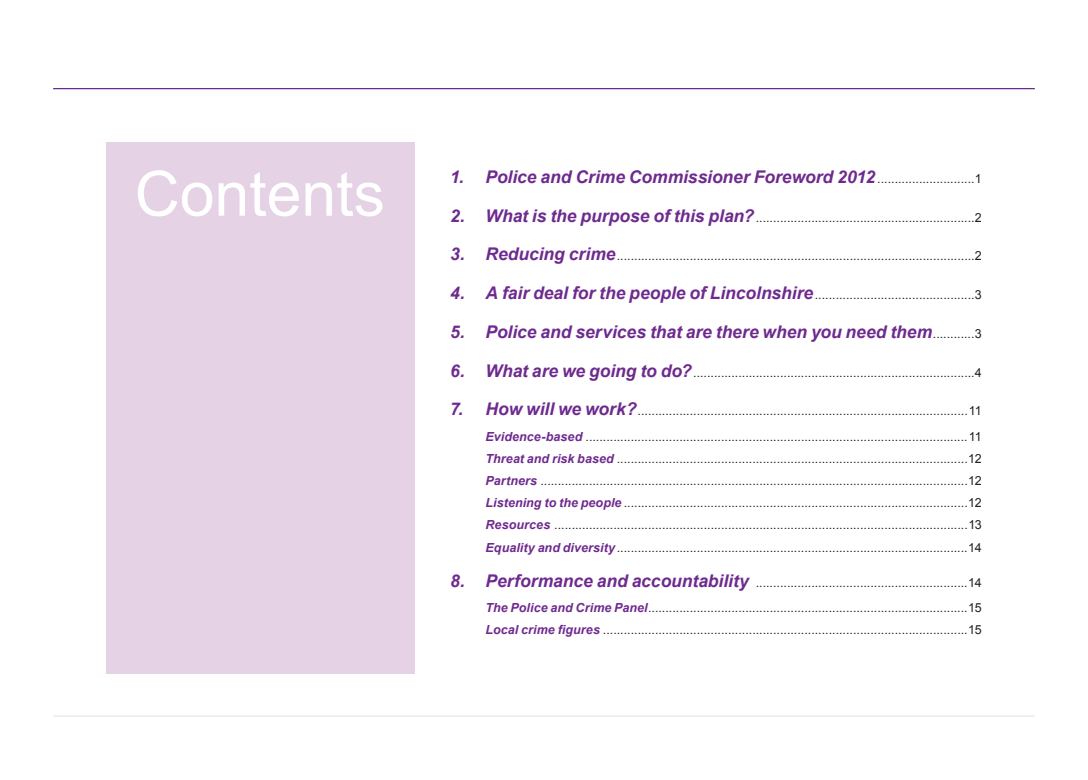
<style>
.page{position:relative;width:1088px;height:780px;background:#fff}
.page>*{position:absolute;margin:0;border:0;box-sizing:border-box;transform-origin:0 0}
.t1{font:62.5px "Arial";color:#fff}
.TOC_Heading_1{font:italic 700 17.5px "Arial";letter-spacing:-.005em;color:#6e2a8e}
.TOC_Heading_3{font:12.5px "Arial";letter-spacing:-.045em;color:#231f20}
.TOC_Heading_1-2{font:12.5px "Arial";color:#231f20}
.s1{font-weight:400;font-style:normal;font-size:12.5px;color:#231f20}
.s2{font-weight:700;font-style:italic;font-size:17.5px;color:#6e2a8e}
.s3{font-weight:700;font-style:italic;color:#6e2a8e}
</style>
<div class="page">
<hr style="left:53px;top:715px;width:982px;height:1px;background:#ece2ee">
<hr style="left:53px;top:88px;width:982px;height:1px;background:#6e2a8e">
<div style="left:106px;top:142px;width:309px;height:531px;background:#e5d3e5"></div>
<p class="t1" style="left:135px;top:153px;width:252px">Contents</p>
<p class="TOC_Heading_1" style="left:450px;top:165px;width:533px">1. Police and Crime Commissioner Foreword 2012 <span class="s1">............................1</span></p>
<p class="TOC_Heading_1-2" style="left:450px;top:209px;width:533px"><span class="s2">2. What is the purpose of this plan?</span>...............................................................2</p>
<p class="TOC_Heading_1-2" style="left:450px;top:248px;width:533px"><span class="s2">3. Reducing crime</span>.......................................................................................................2</p>
<p class="TOC_Heading_1-2" style="left:450px;top:286px;width:533px"><span class="s2">4. A fair deal for the people of Lincolnshire</span>..............................................3</p>
<p class="TOC_Heading_1" style="left:450px;top:320px;width:533px">5. Police and services that are there when you need them<span class="s1">............3</span></p>
<p class="TOC_Heading_1-2" style="left:450px;top:364px;width:533px"><span class="s2">6. What are we going to do?</span>.................................................................................4</p>
<p class="TOC_Heading_1-2" style="left:450px;top:403px;width:533px"><span class="s2">7. How will we work?</span>...............................................................................................11</p>
<p class="TOC_Heading_3" style="left:485px;top:428px;width:498px"><span class="s3">Evidence-based</span> ..............................................................................................................11</p>
<p class="TOC_Heading_3" style="left:485px;top:450px;width:498px"><span class="s3">Threat and risk based</span> .....................................................................................................12</p>
<p class="TOC_Heading_3" style="left:485px;top:472px;width:498px"><span class="s3">Partners</span> ...........................................................................................................................12</p>
<p class="TOC_Heading_3" style="left:485px;top:494px;width:498px"><span class="s3">Listening to the people</span> ...................................................................................................12</p>
<p class="TOC_Heading_3" style="left:485px;top:517px;width:498px"><span class="s3">Resources</span> .......................................................................................................................13</p>
<p class="TOC_Heading_3" style="left:485px;top:539px;width:498px"><span class="s3">Equality and diversity</span>.....................................................................................................14</p>
<p class="TOC_Heading_1-2" style="left:450px;top:574px;width:533px"><span class="s2">8. Performance and accountability</span> .............................................................14</p>
<p class="TOC_Heading_3" style="left:485px;top:599px;width:498px"><span class="s3">The Police and Crime Panel</span>............................................................................................15</p>
<p class="TOC_Heading_3" style="left:485px;top:621px;width:498px"><span class="s3">Local crime figures</span> .........................................................................................................15</p>
</div>
